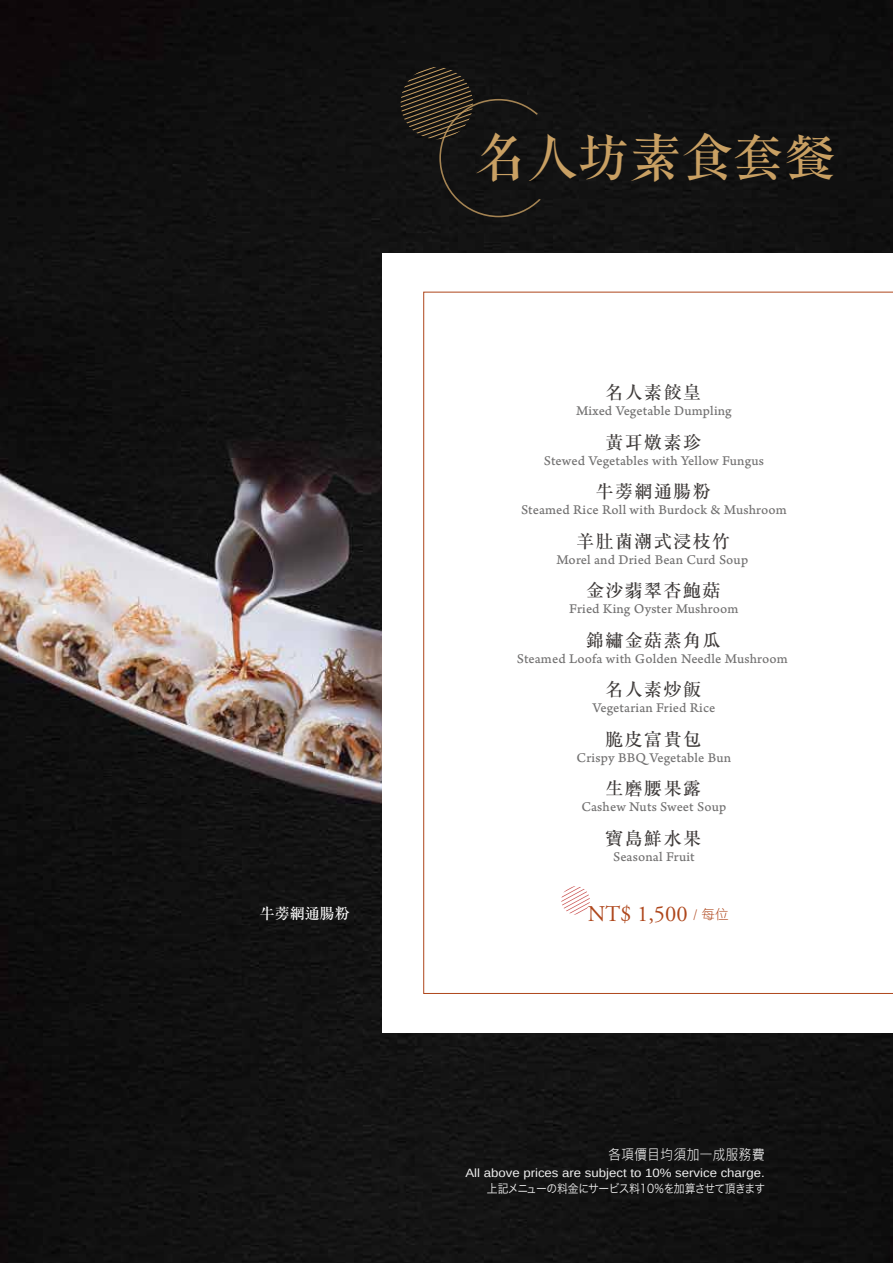
<style>
.page{position:relative;width:893px;height:1263px;background:#fff}
.page>*{position:absolute;margin:0;border:0;box-sizing:border-box;transform-origin:0 0}
.t1{font:49.5px "Chekiang Sung";color:#c9a063}
.t2{font:22.5px "Adobe Garamond Pro";color:#ae461b}
.t3{font:18px "Old Newspapers Sung";letter-spacing:.08em;color:#3e3a39}
.t4{font:15px "Old Newspapers Sung";color:#fff}
.t5{font:14.55px "Microsoft Jheng Hei";color:#efefef;scale:.9 1}
.t6{font:13.95px "Arno Pro Caption";letter-spacing:.005em;color:#727171}
.t7{font:12px "Arimo";color:#efefef;scale:1.1 1}
.t8{font:12px "Hira Kaku Pro W3";letter-spacing:-.055em;color:#efefef;scale:.9 1}
.s1{font-family:"Old Newspapers Sung"}
.s2{font-family:"DF Hei Std W3";font-size:13.5px}
</style>
<div class="page">
<img style="left:0;top:0;width:893px;height:1263px">
<div style="left:383px;top:253px;width:510px;height:779px;background:#fff"></div>
<svg style="left:423px;top:292px;width:470px;height:702px"></svg>
<svg style="left:561px;top:886px;width:29px;height:29px"></svg>
<svg style="left:401px;top:67px;width:140px;height:150px;background:#1d1a17"></svg>
<p class="t4" style="left:260px;top:906px;width:91px">牛蒡網通腸粉</p>
<h1 class="t1" style="left:476px;top:126px;width:360px">名人<span class="s1">坊</span>素食<span class="s1">套餐</span></h1>
<p class="t3" style="left:605px;top:383px;width:97px">名人素餃皇</p>
<p class="t3" style="left:605px;top:433px;width:97px">黃耳燉素珍</p>
<p class="t3" style="left:596px;top:482px;width:116px">牛蒡網通腸粉</p>
<p class="t3" style="left:576px;top:532px;width:155px">羊肚菌潮式浸枝竹</p>
<p class="t3" style="left:586px;top:581px;width:136px">金沙翡翠杏鮑菇</p>
<p class="t3" style="left:586px;top:631px;width:136px">錦繡金菇蒸角瓜</p>
<p class="t3" style="left:605px;top:680px;width:97px">名人素炒飯</p>
<p class="t3" style="left:605px;top:730px;width:97px">脆皮富貴包</p>
<p class="t3" style="left:605px;top:779px;width:97px">生磨腰果露</p>
<p class="t3" style="left:605px;top:829px;width:97px">寶島鮮水果</p>
<p class="t6" style="left:576px;top:403px;width:157px">Mixed Vegetable Dumpling</p>
<p class="t6" style="left:544px;top:452px;width:222px">Stewed Vegetables with Yellow Fungus</p>
<p class="t6" style="left:521px;top:502px;width:267px">Steamed Rice Roll with Burdock &amp; Mushroom</p>
<p class="t6" style="left:556px;top:551px;width:193px">Morel and Dried Bean Curd Soup</p>
<p class="t6" style="left:569px;top:601px;width:171px">Fried King Oyster Mushroom</p>
<p class="t6" style="left:517px;top:650px;width:272px">Steamed Loofa with Golden Needle Mushroom</p>
<p class="t6" style="left:592px;top:700px;width:124px">Vegetarian Fried Rice</p>
<p class="t6" style="left:577px;top:749px;width:156px">Crispy BBQ Vegetable Bun</p>
<p class="t6" style="left:581px;top:799px;width:146px">Cashew Nuts Sweet Soup</p>
<p class="t6" style="left:613px;top:848px;width:83px">Seasonal Fruit</p>
<h2 class="t2" style="left:588px;top:901px;width:142px">NT$ 1,500 <span class="s2">/ 每位</span></h2>
<p class="t5" style="left:608px;top:1146px;width:176px">各項價目均須加一成服務費</p>
<p class="t7" style="left:465px;top:1166px;width:274px">All above prices are subject to 10% service charge.</p>
<p class="t8" style="left:487px;top:1178px;width:311px">上記メニューの料金にサービス料10％を加算させて頂きます</p>
</div>
